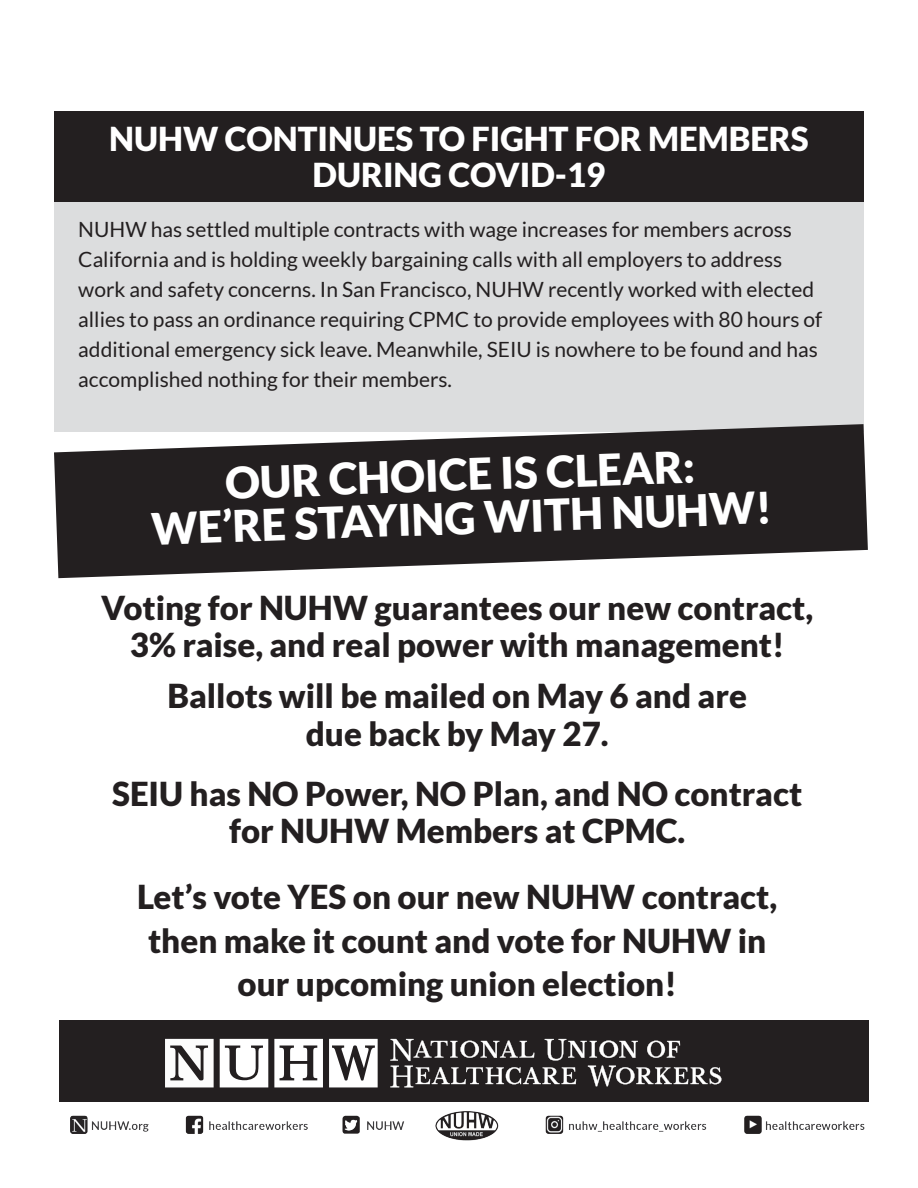
<style>
.page{position:relative;width:918px;height:1188px;background:#fff}
.page>*{position:absolute;margin:0;border:0;box-sizing:border-box;transform-origin:0 0}
.t1{font:900 43.5px "Lato";color:#fff}
.t2{font:900 33px/37.5px "Lato";color:#231f20;text-align:center}
.t3{font:900 33px/36px "Lato";color:#fff;text-align:center}
.t4{font:21px/30px "Lato";color:#231f20}
</style>
<div class="page">
<div style="left:54px;top:111px;width:810px;height:92px;background:#231f20"></div>
<div style="left:54px;top:202px;width:810px;height:229px;background:#dcddde"></div>
<svg style="left:54px;top:424px;width:814px;height:154px;fill:#231f20"></svg>
<div style="left:59px;top:1020px;width:810px;height:82px;background:#231f20"></div>
<svg style="left:390px;top:1039px;width:331px;height:48px"></svg>
<svg style="left:165px;top:1039px;width:49px;height:48px"></svg>
<svg style="left:220px;top:1039px;width:48px;height:48px;background:#d9d9d9"></svg>
<svg style="left:274px;top:1039px;width:49px;height:48px"></svg>
<svg style="left:329px;top:1039px;width:49px;height:48px"></svg>
<img style="left:71px;top:1111px;width:794px;height:30px">
<p class="t3" style="left:109px;top:120px;width:701px">NUHW CONTINUES TO FIGHT FOR MEMBERS<br>DURING COVID-19</p>
<p class="t4" style="left:78px;top:214px;width:746px">NUHW has settled multiple contracts with wage increases for members across California and is holding weekly bargaining calls with all employers to address work and safety concerns. In San Francisco, NUHW recently worked with elected allies to pass an ordinance requiring CPMC to provide employees with 80 hours of additional emergency sick leave. Meanwhile, SEIU is nowhere to be found and has accomplished nothing for their members.</p>
<p class="t1" style="left:224px;top:457px;width:472px;rotate:-2deg">OUR CHOICE IS CLEAR:</p>
<p class="t1" style="left:150px;top:504px;width:622px;rotate:-2deg">WE’RE STAYING WITH NUHW!</p>
<p class="t2" style="left:101px;top:588px;width:713px">Voting for NUHW guarantees our new contract,<br>3% raise, and real power with management!</p>
<p class="t2" style="left:167px;top:677px;width:581px">Ballots will be mailed on May 6 and are due back by May 27.</p>
<p class="t2" style="left:112px;top:774px;width:692px">SEIU has NO Power, NO Plan, and NO contract for NUHW Members at CPMC.</p>
<p class="t2" style="left:137px;top:875px;width:642px;line-height:43.5px">Let’s vote YES on our new NUHW contract, then make it count and vote for NUHW in our upcoming union election!</p>
</div>
